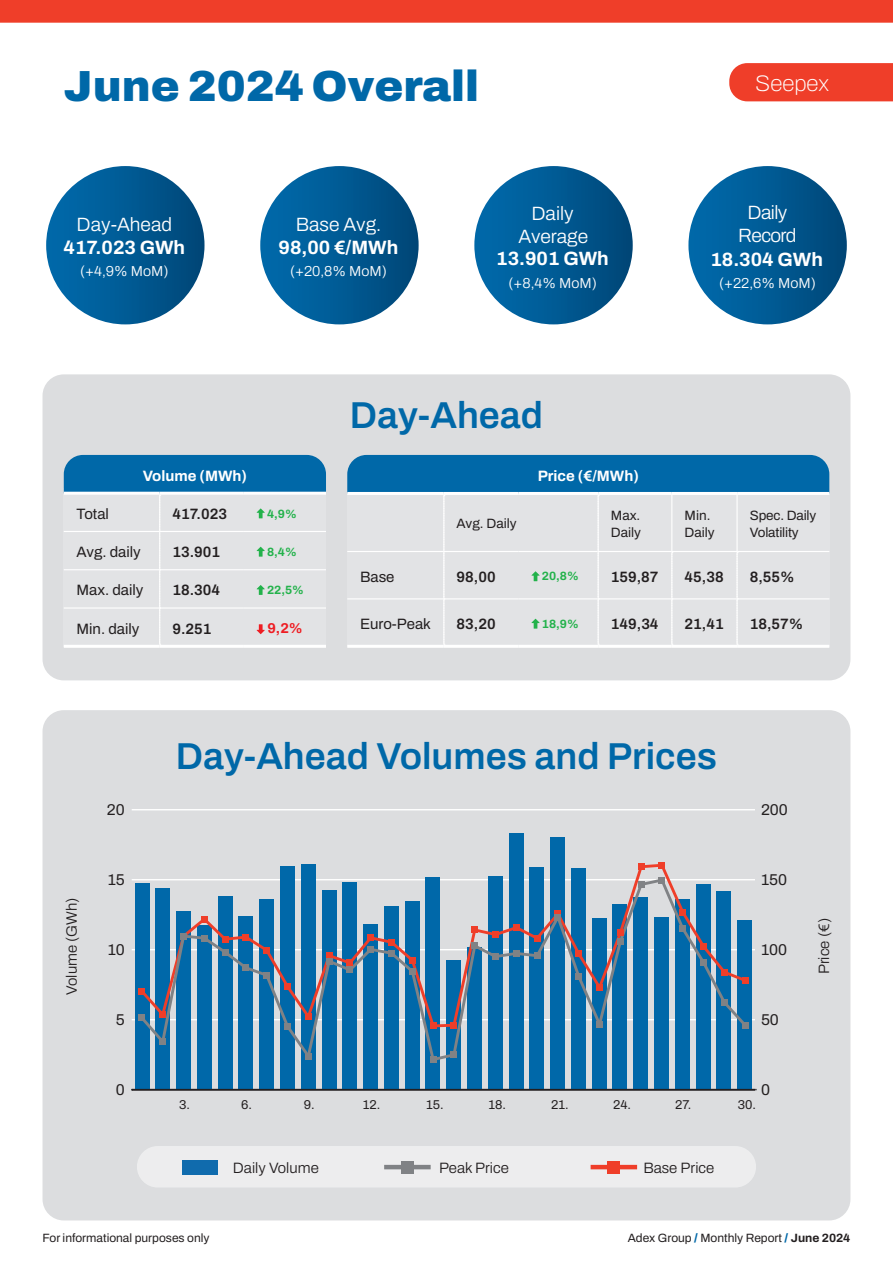
<style>
.page{position:relative;width:893px;height:1263px;background:#fff}
.page>*{position:absolute;margin:0;border:0;box-sizing:border-box;transform-origin:0 0}
.t1{font:900 43.5px "Archivo";color:#0068a8}
.t2{font:600 37.5px "Archivo";color:#0068a8}
.t3{font:100 22.5px "Archivo";color:#fff}
.t4{font:700 19.2px "Archivo";color:#fff}
.t5{font:300 19.2px/23.1px "Archivo";color:#fff;text-align:center}
.t6{font:300 19.2px/23.1px "Archivo";letter-spacing:-.03em;color:#fff;text-align:center}
.t7{font:15.6px "Archivo";color:#231f20}
.t8{font:600 15px "Archivo";color:#231f20}
.t9{font:300 15px "Archivo";color:#231f20}
.t10{font:15px "Archivo";color:#231f20}
.t11{font:700 15px "Archivo";color:#fff}
.t12{font:300 14.4px "Archivo";color:#fff}
.t13{font:700 14.25px "Archivo";color:#ee1d23}
.t14{font:13.5px/16.2px "Archivo";letter-spacing:-.005em;color:#231f20}
.t15{font:12.9px "Archivo";color:#231f20}
.t16{font:12px "Archivo";color:#231f20}
.t17{font:700 12px "Archivo";color:#23b24b}
.s1{font-weight:900;color:#0068a8}
.s2{font-weight:700}
</style>
<div class="page">
<div style="left:729px;top:63px;width:164px;height:38px;background:#ef3e29"></div>
<div style="left:0;top:0;width:893px;height:23px;background:#ef3e29"></div>
<div style="left:43px;top:374px;width:807px;height:306px;background:#dcdddf;border-radius:21px"></div>
<div style="left:43px;top:710px;width:807px;height:510px;background:#dcdddf;border-radius:21px"></div>
<hr style="left:132px;top:1019px;width:623px;height:1px;background:#fff">
<hr style="left:132px;top:949px;width:623px;height:1px;background:#fff">
<hr style="left:132px;top:879px;width:623px;height:1px;background:#fff">
<hr style="left:132px;top:809px;width:623px;height:1px;background:#fff">
<div style="left:135px;top:883px;width:15px;height:207px;background:#0068a9"></div>
<div style="left:155px;top:888px;width:15px;height:202px;background:#0068a9"></div>
<div style="left:176px;top:911px;width:15px;height:179px;background:#0068a9"></div>
<div style="left:197px;top:925px;width:15px;height:165px;background:#0068a9"></div>
<div style="left:218px;top:896px;width:15px;height:194px;background:#0068a9"></div>
<div style="left:238px;top:916px;width:15px;height:174px;background:#0068a9"></div>
<div style="left:259px;top:899px;width:15px;height:191px;background:#0068a9"></div>
<div style="left:280px;top:866px;width:15px;height:224px;background:#0068a9"></div>
<div style="left:301px;top:864px;width:15px;height:226px;background:#0068a9"></div>
<div style="left:322px;top:890px;width:15px;height:200px;background:#0068a9"></div>
<div style="left:342px;top:882px;width:15px;height:208px;background:#0068a9"></div>
<div style="left:363px;top:924px;width:15px;height:166px;background:#0068a9"></div>
<div style="left:384px;top:906px;width:15px;height:184px;background:#0068a9"></div>
<div style="left:405px;top:902px;width:15px;height:188px;background:#0068a9"></div>
<div style="left:425px;top:877px;width:15px;height:213px;background:#0068a9"></div>
<div style="left:446px;top:960px;width:15px;height:130px;background:#0068a9"></div>
<div style="left:467px;top:947px;width:15px;height:143px;background:#0068a9"></div>
<div style="left:488px;top:876px;width:15px;height:214px;background:#0068a9"></div>
<div style="left:509px;top:833px;width:15px;height:257px;background:#0068a9"></div>
<div style="left:529px;top:867px;width:15px;height:223px;background:#0068a9"></div>
<div style="left:550px;top:837px;width:15px;height:253px;background:#0068a9"></div>
<div style="left:571px;top:868px;width:15px;height:222px;background:#0068a9"></div>
<div style="left:592px;top:919px;width:15px;height:171px;background:#0068a9"></div>
<div style="left:612px;top:904px;width:15px;height:186px;background:#0068a9"></div>
<div style="left:633px;top:897px;width:15px;height:193px;background:#0068a9"></div>
<div style="left:654px;top:917px;width:15px;height:173px;background:#0068a9"></div>
<div style="left:675px;top:899px;width:15px;height:191px;background:#0068a9"></div>
<div style="left:696px;top:884px;width:14px;height:206px;background:#0068a9"></div>
<div style="left:716px;top:891px;width:15px;height:199px;background:#0068a9"></div>
<div style="left:737px;top:920px;width:15px;height:170px;background:#0068a9"></div>
<hr style="left:132px;top:1089px;width:623px;height:1px;background:#231f20">
<svg style="left:138px;top:862px;width:611px;height:201px"></svg>
<div style="left:137px;top:1146px;width:619px;height:41px;background:#ededee;border-radius:21px"></div>
<hr style="left:384px;top:1165px;width:47px;height:4px;background:#808285">
<div style="left:401px;top:1161px;width:12px;height:12px;background:#808285"></div>
<div style="left:182px;top:1160px;width:36px;height:14px;background:#106bad"></div>
<hr style="left:591px;top:1165px;width:46px;height:4px;background:#ef3e29">
<div style="left:608px;top:1161px;width:12px;height:12px;background:#ef3e29"></div>
<svg style="left:473px;top:164px;width:161px;height:162px;background:#085f96"></svg>
<div style="left:471px;top:163px;width:165px;height:165px;border:3px solid #fff;border-radius:50%"></div>
<svg style="left:259px;top:164px;width:161px;height:162px;background:#085f96"></svg>
<div style="left:257px;top:163px;width:165px;height:165px;border:3px solid #fff;border-radius:50%"></div>
<svg style="left:45px;top:164px;width:161px;height:162px;background:#085e96"></svg>
<div style="left:43px;top:163px;width:165px;height:165px;border:3px solid #fff;border-radius:50%"></div>
<svg style="left:687px;top:164px;width:161px;height:162px;background:#085f96"></svg>
<div style="left:685px;top:163px;width:165px;height:165px;border:3px solid #fff;border-radius:50%"></div>
<hr style="left:64px;top:645px;width:96px;height:3px;background:#fff">
<hr style="left:160px;top:645px;width:84px;height:3px;background:#fff">
<hr style="left:244px;top:645px;width:82px;height:3px;background:#fff">
<svg style="left:64px;top:455px;width:262px;height:190px"></svg>
<hr style="left:347px;top:645px;width:97px;height:3px;background:#fff">
<hr style="left:444px;top:645px;width:75px;height:3px;background:#fff">
<hr style="left:519px;top:645px;width:79px;height:3px;background:#fff">
<hr style="left:598px;top:645px;width:74px;height:3px;background:#fff">
<hr style="left:672px;top:645px;width:65px;height:3px;background:#fff">
<hr style="left:737px;top:645px;width:92px;height:3px;background:#fff">
<svg style="left:347px;top:455px;width:482px;height:190px"></svg>
<h1 class="t1" style="left:64px;top:54px;width:417px">June 2024 Overall</h1>
<p class="t5" style="left:77px;top:213px;width:97px">Day-Ahead</p>
<p class="t4" style="left:64px;top:233px;width:123px">417.023 GWh</p>
<p class="t12" style="left:80px;top:261px;width:90px">(+4,9% MoM)</p>
<p class="t5" style="left:296px;top:213px;width:87px">Base Avg.</p>
<p class="t4" style="left:279px;top:233px;width:121px">98,00 €/MWh</p>
<p class="t12" style="left:290px;top:261px;width:98px">(+20,8% MoM)</p>
<p class="t5" style="left:519px;top:202px;width:71px">Daily<br>Average</p>
<p class="t4" style="left:496px;top:244px;width:114px">13.901 GWh</p>
<p class="t12" style="left:508px;top:272px;width:90px">(+8,4% MoM)</p>
<p class="t11" style="left:143px;top:464px;width:106px">Volume (MWh)</p>
<h2 class="t2" style="left:350px;top:387px;width:195px">Day-Ahead</h2>
<p class="t11" style="left:538px;top:464px;width:103px">Price (€/MWh)</p>
<h3 class="t3" style="left:755px;top:66px;width:75px">Seepex</h3>
<p class="t6" style="left:738px;top:201px;width:60px">Daily<br>Record</p>
<p class="t4" style="left:710px;top:245px;width:114px">18.304 GWh</p>
<p class="t12" style="left:719px;top:272px;width:98px">(+22,6% MoM)</p>
<p class="t10" style="left:77px;top:502px;width:34px">Total</p>
<p class="t8" style="left:172px;top:502px;width:56px">417.023</p>
<p class="t17" style="left:267px;top:504px;width:31px">4,9%</p>
<p class="t10" style="left:77px;top:541px;width:66px">Avg. daily</p>
<p class="t8" style="left:172px;top:541px;width:49px">13.901</p>
<p class="t17" style="left:267px;top:543px;width:31px">8,4%</p>
<p class="t10" style="left:77px;top:579px;width:68px">Max. daily</p>
<p class="t8" style="left:172px;top:579px;width:49px">18.304</p>
<p class="t17" style="left:267px;top:581px;width:38px">22,5%</p>
<p class="t10" style="left:77px;top:617px;width:64px">Min. daily</p>
<p class="t8" style="left:172px;top:617px;width:41px">9.251</p>
<p class="t13" style="left:267px;top:618px;width:37px">9,2%</p>
<p class="t14" style="left:457px;top:516px;width:62px">Avg. Daily</p>
<p class="t14" style="left:611px;top:508px;width:32px">Max.<br>Daily</p>
<p class="t14" style="left:685px;top:508px;width:32px">Min.<br>Daily</p>
<p class="t14" style="left:750px;top:508px;width:68px">Spec. Daily<br>Volatility</p>
<p class="t10" style="left:360px;top:565px;width:36px">Base</p>
<p class="t8" style="left:457px;top:565px;width:41px">98,00</p>
<p class="t17" style="left:542px;top:567px;width:38px">20,8%</p>
<p class="t8" style="left:611px;top:565px;width:49px">159,87</p>
<p class="t8" style="left:685px;top:565px;width:41px">45,38</p>
<p class="t8" style="left:750px;top:565px;width:46px">8,55%</p>
<p class="t10" style="left:360px;top:613px;width:72px">Euro-Peak</p>
<p class="t8" style="left:457px;top:613px;width:41px">83,20</p>
<p class="t17" style="left:542px;top:615px;width:38px">18,9%</p>
<p class="t8" style="left:611px;top:613px;width:49px">149,34</p>
<p class="t8" style="left:685px;top:613px;width:41px">21,41</p>
<p class="t8" style="left:750px;top:613px;width:55px">18,57%</p>
<p class="t9" style="left:61px;top:995px;width:99px;rotate:-90deg">Volume (GWh)</p>
<p class="t7" style="left:107px;top:798px;width:19px">20</p>
<p class="t7" style="left:108px;top:868px;width:19px">15</p>
<p class="t7" style="left:108px;top:938px;width:19px">10</p>
<p class="t7" style="left:116px;top:1008px;width:10px">5</p>
<p class="t7" style="left:116px;top:1078px;width:10px">0</p>
<h2 class="t2" style="left:176px;top:728px;width:543px">Day-Ahead Volumes and Prices</h2>
<p class="t7" style="left:761px;top:797px;width:28px">200</p>
<p class="t7" style="left:761px;top:868px;width:28px">150</p>
<p class="t7" style="left:761px;top:938px;width:28px">100</p>
<p class="t7" style="left:761px;top:1008px;width:19px">50</p>
<p class="t7" style="left:761px;top:1078px;width:10px">0</p>
<p class="t15" style="left:179px;top:1095px;width:12px">3.</p>
<p class="t15" style="left:241px;top:1095px;width:12px">6.</p>
<p class="t15" style="left:304px;top:1095px;width:12px">9.</p>
<p class="t15" style="left:363px;top:1095px;width:19px">12.</p>
<p class="t15" style="left:426px;top:1095px;width:19px">15.</p>
<p class="t15" style="left:488px;top:1095px;width:19px">18.</p>
<p class="t15" style="left:551px;top:1095px;width:19px">21.</p>
<p class="t15" style="left:613px;top:1095px;width:19px">24.</p>
<p class="t15" style="left:675px;top:1095px;width:18px">27.</p>
<p class="t15" style="left:738px;top:1095px;width:20px">30.</p>
<p class="t9" style="left:233px;top:1156px;width:87px">Daily Volume</p>
<p class="t9" style="left:439px;top:1156px;width:71px">Peak Price</p>
<p class="t9" style="left:643px;top:1156px;width:72px">Base Price</p>
<p class="t9" style="left:813px;top:974px;width:58px;rotate:-90deg">Price (€)</p>
<p class="t16" style="left:43px;top:1228px;width:169px">For informational purposes only</p>
<p class="t16" style="left:628px;top:1228px;width:224px">Adex Group <span class="s1">/</span> Monthly Report <span class="s1">/</span> <span class="s2">June 2024</span></p>
</div>
